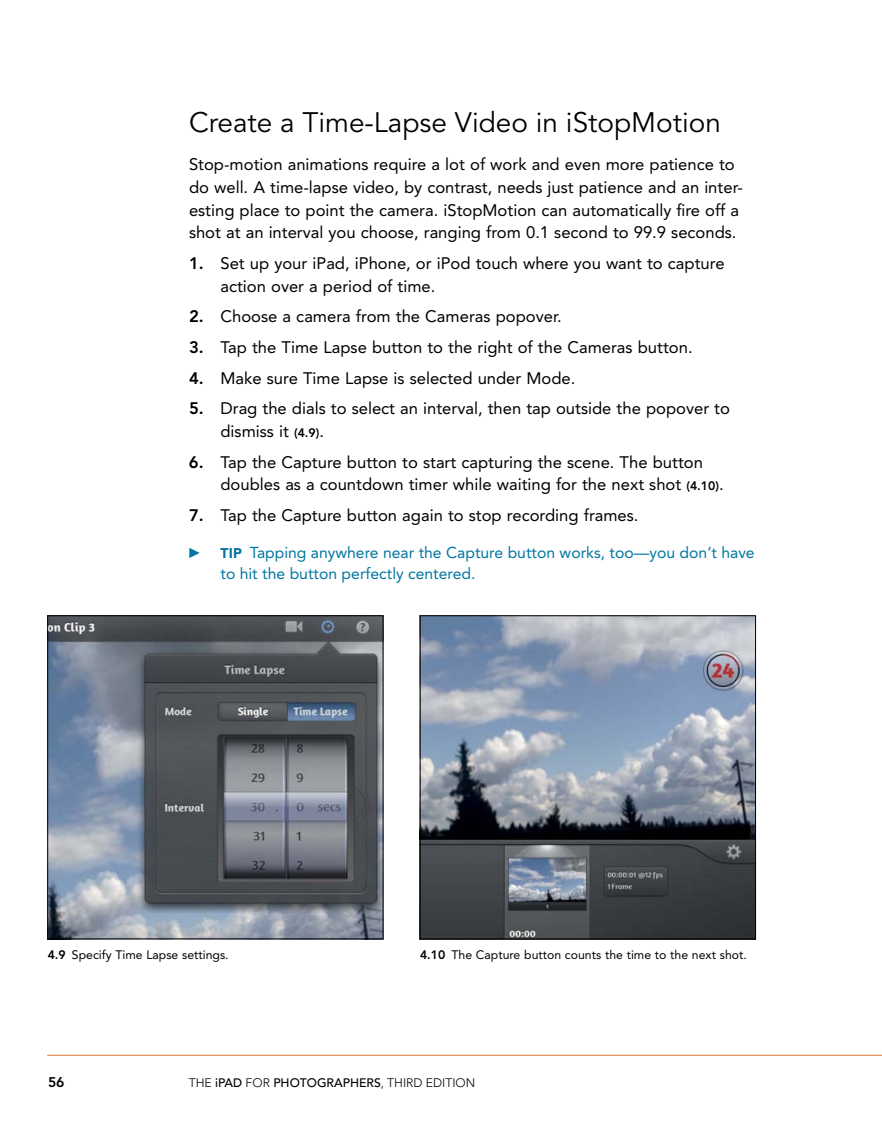
<style>
.page{position:relative;width:882px;height:1134px;background:#fff}
.page>*{position:absolute;margin:0;border:0;box-sizing:border-box;transform-origin:0 0}
.t1{font:28px "Avenir";color:#000}
.t2{font:16.62px/22.8px "Avenir";color:#000}
.t3{font:15.75px/21px "Avenir";color:#0076a0}
.t4{font:14px "Mathematical Pi Six";color:#0076a0}
.t5{font:800 14px "Avenir";color:#000}
.t6{font:12.25px "Avenir";color:#000}
.t7{font:300 12.25px "Avenir";color:#000}
.s1{font-weight:800}
.s2{font-weight:800;font-size:12.25px}
.s3{font-weight:900;font-size:14px}
.s4{font-weight:500}
</style>
<div class="page">
<img style="left:422px;top:617px;width:332px;height:320px">
<div style="left:420px;top:615px;width:336px;height:324px;border:1px solid #000"></div>
<img style="left:49px;top:617px;width:332px;height:320px">
<div style="left:47px;top:615px;width:336px;height:324px;border:1px solid #000"></div>
<hr style="left:47px;top:1055px;width:835px;height:1px;background:#d8732d">
<h1 class="t1" style="left:189px;top:106px;width:533px">Create a Time-Lapse Video in iStopMotion</h1>
<p class="t2" style="left:189px;top:153px;width:556px">Stop-motion animations require a lot of work and even more patience to do well. A time-lapse video, by contrast, needs just patience and an inter&shy;esting place to point the camera. iStopMotion can automatically fire off a shot at an interval you choose, ranging from 0.1 second to 99.9 seconds.</p>
<p class="t2" style="left:221px;top:252px;width:506px;text-indent:-32px"><span class="s1">1.</span> Set up your iPad, iPhone, or iPod touch where you want to capture action over a period of time.</p>
<p class="t2" style="left:189px;top:305px;width:374px"><span class="s1">2.</span> Choose a camera from the Cameras popover.</p>
<p class="t2" style="left:189px;top:336px;width:505px"><span class="s1">3.</span> Tap the Time Lapse button to the right of the Cameras button.</p>
<p class="t2" style="left:189px;top:367px;width:388px"><span class="s1">4.</span> Make sure Time Lapse is selected under Mode.</p>
<p class="t2" style="left:221px;top:397px;width:511px;text-indent:-32px"><span class="s1">5.</span> Drag the dials to select an interval, then tap outside the popover to dismiss it <span class="s2">(4.9)</span>.</p>
<p class="t2" style="left:221px;top:451px;width:505px;text-indent:-32px"><span class="s1">6.</span> Tap the Capture button to start capturing the scene. The button doubles as a countdown timer while waiting for the next shot <span class="s2">(4.10)</span>.</p>
<p class="t2" style="left:189px;top:504px;width:451px"><span class="s1">7.</span> Tap the Capture button again to stop recording frames.</p>
<p class="t4" style="left:189px;top:547px;width:17px">CC</p>
<p class="t3" style="left:220px;top:542px;width:536px"><span class="s3">Tip</span> Tapping anywhere near the Capture button works, too—you don’t have to hit the button perfectly centered.</p>
<p class="t6" style="left:48px;top:948px;width:182px"><span class="s1">4.9</span> Specify Time Lapse settings.</p>
<p class="t6" style="left:420px;top:948px;width:328px"><span class="s1">4.10</span> The Capture button counts the time to the next shot.</p>
<p class="t5" style="left:48px;top:1074px;width:18px">56</p>
<p class="t7" style="left:189px;top:1075px;width:288px">THE <span class="s4">IPAD</span> FOR <span class="s4">PHOTOGRAPHERS</span>, THIRD EDITION</p>
</div>
